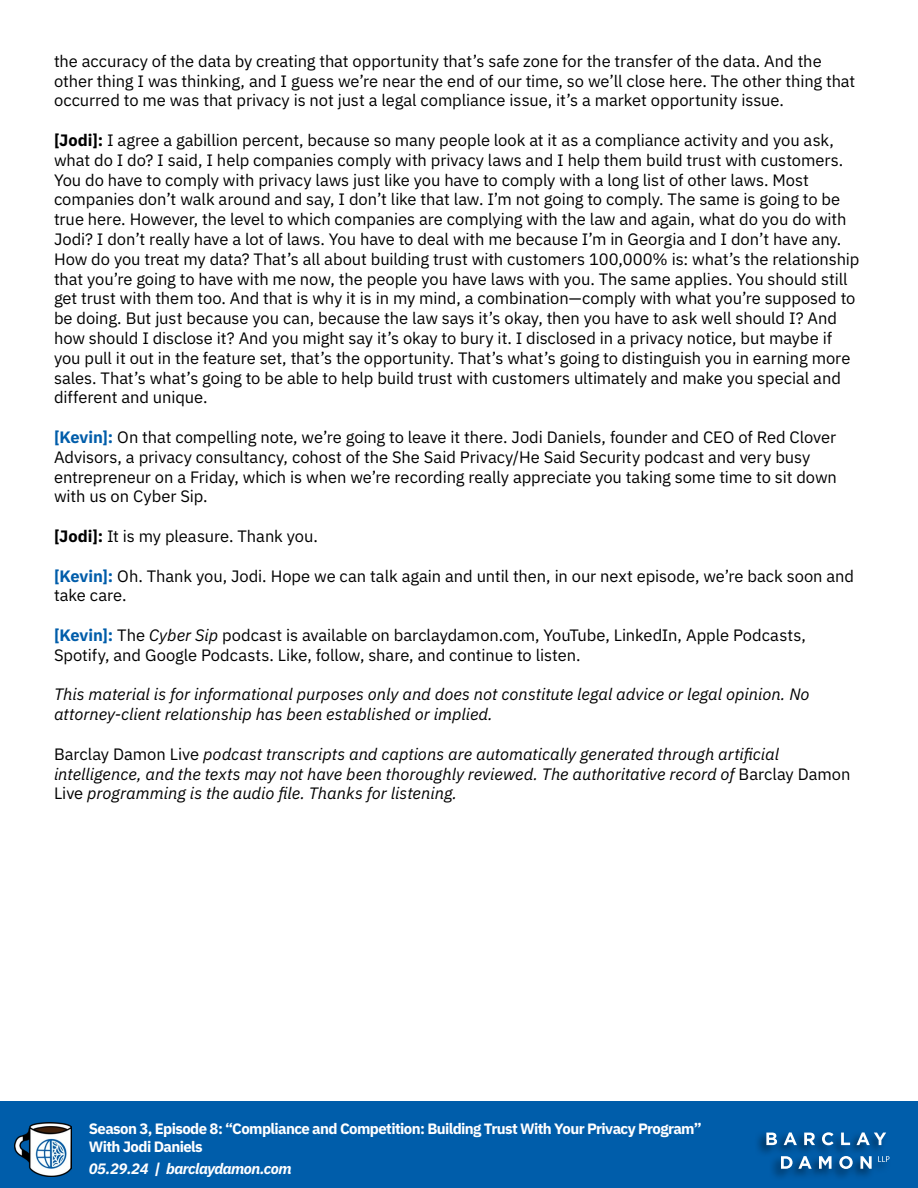
<style>
.page{position:relative;width:918px;height:1188px;background:#fff}
.page>*{position:absolute;margin:0;border:0;box-sizing:border-box;transform-origin:0 0}
.t1{font:16.5px/19.8px "IBM Plex Sans";letter-spacing:-.005em;color:#000}
.t2{font:italic 16.5px/19.8px "IBM Plex Sans";color:#000}
.t3{font:700 15px/18px "IBM Plex Sans";letter-spacing:-.04em;color:#fff}
.t4{font:italic 700 15px "IBM Plex Sans";letter-spacing:-.03em;color:#fff}
.s1{font-weight:700}
.s2{font-weight:700;color:#005daa}
.s3{font-style:italic}
.s4{font-style:normal}
</style>
<div class="page">
<div style="left:0;top:1102px;width:918px;height:86px;background:#005daa"></div>
<img style="left:15px;top:1123px;width:56px;height:53px">
<div style="left:754px;top:1130px;width:138px;height:51px;background:#000;opacity:.55"></div>
<svg style="left:878px;top:1156px;width:11px;height:6px"></svg>
<svg style="left:766px;top:1133px;width:11px;height:12px"></svg>
<svg style="left:784px;top:1132px;width:13px;height:13px"></svg>
<svg style="left:804px;top:1133px;width:11px;height:12px"></svg>
<svg style="left:822px;top:1132px;width:12px;height:13px"></svg>
<svg style="left:841px;top:1133px;width:9px;height:12px"></svg>
<svg style="left:857px;top:1132px;width:29px;height:13px"></svg>
<svg style="left:781px;top:1156px;width:31px;height:13px"></svg>
<svg style="left:819px;top:1156px;width:13px;height:13px"></svg>
<svg style="left:839px;top:1156px;width:14px;height:13px"></svg>
<svg style="left:860px;top:1156px;width:12px;height:13px"></svg>
<p class="t1" style="left:54px;top:50px;width:803px">the accuracy of the data by creating that opportunity that’s safe zone for the transfer of the data. And the other thing I was thinking, and I guess we’re near the end of our time, so we’ll close here. The other thing that occurred to me was that privacy is not just a legal compliance issue, it’s a market opportunity issue.</p>
<p class="t1" style="left:54px;top:129px;width:807px"><span class="s1">[Jodi]:</span> I agree a gabillion percent, because so many people look at it as a compliance activity and you ask, what do I do? I said, I help companies comply with privacy laws and I help them build trust with customers.<br>You do have to comply with privacy laws just like you have to comply with a long list of other laws. Most companies don’t walk around and say, I don’t like that law. I’m not going to comply. The same is going to be true here. However, the level to which companies are complying with the law and again, what do you do with Jodi? I don’t really have a lot of laws. You have to deal with me because I’m in Georgia and I don’t have any.<br>How do you treat my data? That’s all about building trust with customers 100,000% is: what’s the relationship that you’re going to have with me now, the people you have laws with you. The same applies. You should still get trust with them too. And that is why it is in my mind, a combination—comply with what you’re supposed to be doing. But just because you can, because the law says it’s okay, then you have to ask well should I? And how should I disclose it? And you might say it’s okay to bury it. I disclosed in a privacy notice, but maybe if you pull it out in the feature set, that’s the opportunity. That’s what’s going to distinguish you in earning more sales. That’s what’s going to be able to help build trust with customers ultimately and make you special and different and unique.</p>
<p class="t1" style="left:54px;top:426px;width:785px"><span class="s2">[Kevin]:</span> On that compelling note, we’re going to leave it there. Jodi Daniels, founder and CEO of Red Clover Advisors, a privacy consultancy, cohost of the She Said Privacy/He Said Security podcast and very busy entrepreneur on a Friday, which is when we’re recording really appreciate you taking some time to sit down with us on Cyber Sip.</p>
<p class="t1" style="left:54px;top:525px;width:265px"><span class="s1">[Jodi]:</span> It is my pleasure. Thank you.</p>
<p class="t1" style="left:54px;top:565px;width:802px"><span class="s2">[Kevin]:</span> Oh. Thank you, Jodi. Hope we can talk again and until then, in our next episode, we’re back soon and take care.</p>
<p class="t1" style="left:54px;top:624px;width:753px"><span class="s2">[Kevin]:</span> The <span class="s3">Cyber Sip</span> podcast is available on barclaydamon.com, YouTube, LinkedIn, Apple Podcasts,<br>Spotify, and Google Podcasts. Like, follow, share, and continue to listen.</p>
<p class="t2" style="left:54px;top:683px;width:757px">This material is for informational purposes only and does not constitute legal advice or legal opinion. No attorney-client relationship has been established or implied.</p>
<p class="t2" style="left:54px;top:743px;width:798px"><span class="s4">Barclay Damon Live</span> podcast transcripts and captions are automatically generated through artificial intelligence, and the texts may not have been thoroughly reviewed. The authoritative record of <span class="s4">Barclay Damon<br>Live</span> programming is the audio file. Thanks for listening.</p>
<p class="t3" style="left:89px;top:1119px;width:615px">Season 3, Episode 8: “Compliance and Competition: Building Trust With Your Privacy Program”<br>With Jodi Daniels</p>
<p class="t4" style="left:89px;top:1157px;width:204px">05.29.24 | barclaydamon.com</p>
</div>
